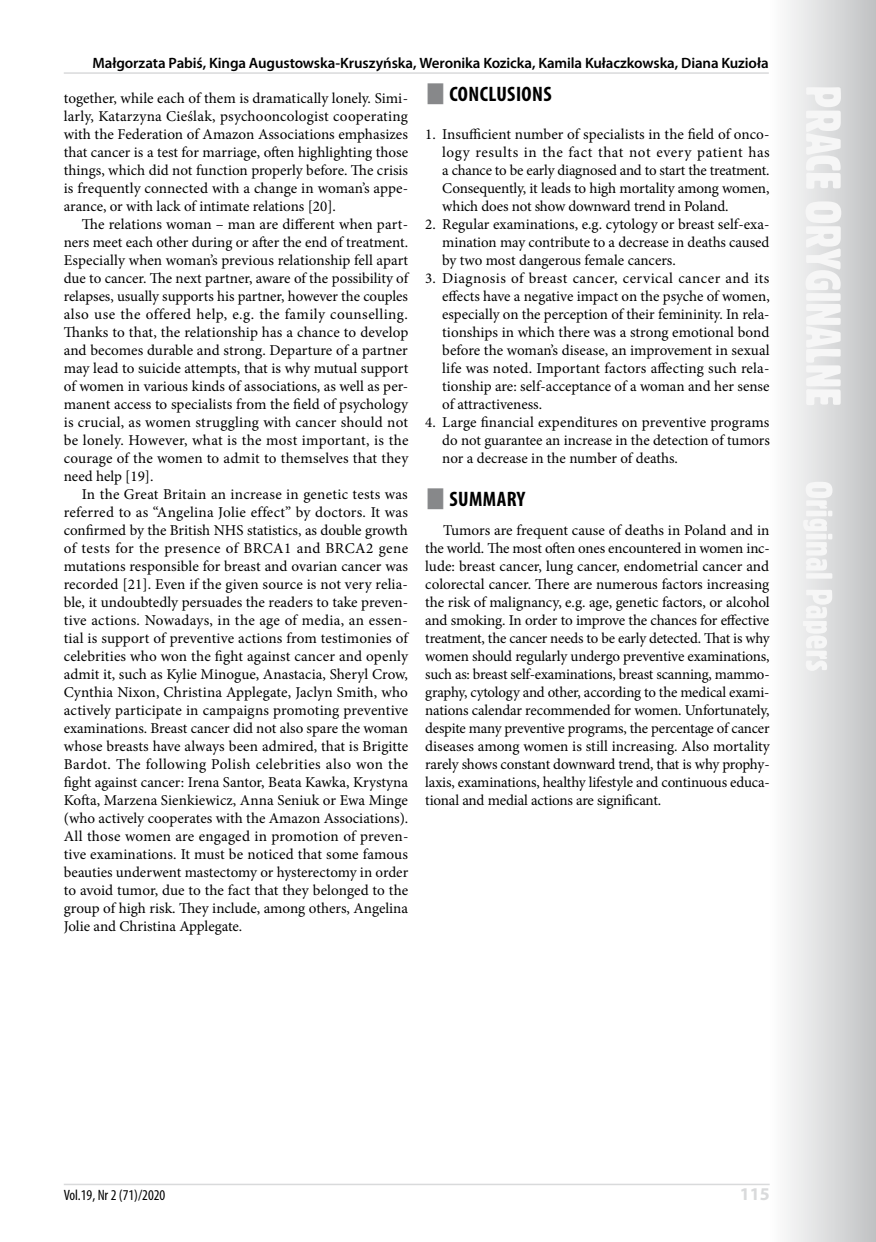
<style>
.page{position:relative;width:876px;height:1242px;background:#fff}
.page>*{position:absolute;margin:0;border:0;box-sizing:border-box;transform-origin:0 0}
.t1{font:700 condensed 21px "Myriad Pro";letter-spacing:.02em;color:#000}
.t2{font:700 18px "Myriad Pro";color:#d9dadb}
.t3{font:15px/18px "Minion Pro";letter-spacing:-.005em;color:#000;text-align:justify}
.t4{font:600 15px "Myriad Pro";letter-spacing:-.01em;color:#000}
.t5{font:condensed 15px "Myriad Pro";color:#000}
</style>
<div class="page">
<svg style="left:787px;top:0;width:89px;height:1242px"></svg>
<svg style="left:803px;top:87px;width:38px;height:584px"></svg>
<hr style="left:64px;top:1183px;width:706px;height:2px;background:#d9dadb">
<hr style="left:64px;top:72px;width:705px;height:2px;background:#d9dadb">
<p class="t4" style="left:92px;top:53px;width:678px">Małgorzata Pabiś, Kinga Augustowska-Kruszyńska, Weronika Kozicka, Kamila Kułaczkowska, Diana Kuzioła</p>
<p class="t3" style="left:64px;top:89px;width:346px">together, while each of them is dramatically lonely. Simi&shy;larly, Katarzyna Cieślak, psychooncologist cooperating with the Federation of Amazon Associations emphasizes that cancer is a test for marriage, often highlighting those things, which did not function properly before. The crisis is frequently connected with a change in woman’s appe&shy;arance, or with lack of intimate relations [20].</p>
<p class="t3" style="left:64px;top:215px;width:346px;text-indent:18px">The relations woman – man are different when part&shy;ners meet each other during or after the end of treatment.<br>Especially when woman’s previous relationship fell apart due to cancer. The next partner, aware of the possibility of relapses, usually supports his partner, however the couples also use the offered help, e.g. the family counselling.<br>Thanks to that, the relationship has a chance to develop and becomes durable and strong. Departure of a partner may lead to suicide attempts, that is why mutual support of women in various kinds of associations, as well as per&shy;manent access to specialists from the field of psychology is crucial, as women struggling with cancer should not be lonely. However, what is the most important, is the courage of the women to admit to themselves that they need help [19].</p>
<p class="t3" style="left:64px;top:485px;width:346px;text-indent:18px">In the Great Britain an increase in genetic tests was referred to as “Angelina Jolie effect” by doctors. It was confirmed by the British NHS statistics, as double growth of tests for the presence of BRCA1 and BRCA2 gene mutations responsible for breast and ovarian cancer was recorded [21]. Even if the given source is not very relia&shy;ble, it undoubtedly persuades the readers to take preven&shy;tive actions. Nowadays, in the age of media, an essen&shy;tial is support of preventive actions from testimonies of celebrities who won the fight against cancer and openly admit it, such as Kylie Minogue, Anastacia, Sheryl Crow, Cynthia Nixon, Christina Applegate, Jaclyn Smith, who actively participate in campaigns promoting preventive examinations. Breast cancer did not also spare the woman whose breasts have always been admired, that is Brigitte Bardot. The following Polish celebrities also won the fight against cancer: Irena Santor, Beata Kawka, Krystyna Kofta, Marzena Sienkiewicz, Anna Seniuk or Ewa Minge (who actively cooperates with the Amazon Associations).<br>All those women are engaged in promotion of preven&shy;tive examinations. It must be noticed that some famous beauties underwent mastectomy or hysterectomy in order to avoid tumor, due to the fact that they belonged to the group of high risk. They include, among others, Angelina Jolie and Christina Applegate.</p>
<h1 class="t1" style="left:449px;top:81px;width:104px">CONCLUSIONS</h1>
<p class="t3" style="left:442px;top:125px;width:329px;text-indent:-17px">1. Insufficient number of specialists in the field of onco&shy;logy results in the fact that not every patient has a chance to be early diagnosed and to start the treatment.<br>Consequently, it leads to high mortality among women, which does not show downward trend in Poland.</p>
<p class="t3" style="left:442px;top:215px;width:329px;text-indent:-17px">2. Regular examinations, e.g. cytology or breast self-exa&shy;mination may contribute to a decrease in deaths caused by two most dangerous female cancers.</p>
<p class="t3" style="left:442px;top:269px;width:329px;text-indent:-17px">3. Diagnosis of breast cancer, cervical cancer and its effects have a negative impact on the psyche of women, especially on the perception of their femininity. In rela&shy;tionships in which there was a strong emotional bond before the woman’s disease, an improvement in sexual life was noted. Important factors affecting such rela&shy;tionship are: self-acceptance of a woman and her sense of attractiveness.</p>
<p class="t3" style="left:442px;top:413px;width:329px;text-indent:-17px">4. Large financial expenditures on preventive programs do not guarantee an increase in the detection of tumors nor a decrease in the number of deaths.</p>
<h1 class="t1" style="left:449px;top:486px;width:12px">SUMMARY</h1>
<p class="t3" style="left:425px;top:521px;width:346px;text-indent:18px">Tumors are frequent cause of deaths in Poland and in the world. The most often ones encountered in women inc&shy;lude: breast cancer, lung cancer, endometrial cancer and colorectal cancer. There are numerous factors increasing the risk of malignancy, e.g. age, genetic factors, or alcohol and smoking. In order to improve the chances for effective treatment, the cancer needs to be early detected. That is why women should regularly undergo preventive examinations, such as: breast self-examinations, breast scanning, mammo&shy;graphy, cytology and other, according to the medical exami&shy;nations calendar recommended for women. Unfortunately, despite many preventive programs, the percentage of cancer diseases among women is still increasing. Also mortality rarely shows constant downward trend, that is why prophy&shy;laxis, examinations, healthy lifestyle and continuous educa&shy;tional and medial actions are significant.</p>
<p class="t5" style="left:64px;top:1186px;width:103px">Vol.19, Nr 2 (71)/2020</p>
<p class="t2" style="left:740px;top:1182px;width:31px">115</p>
</div>
